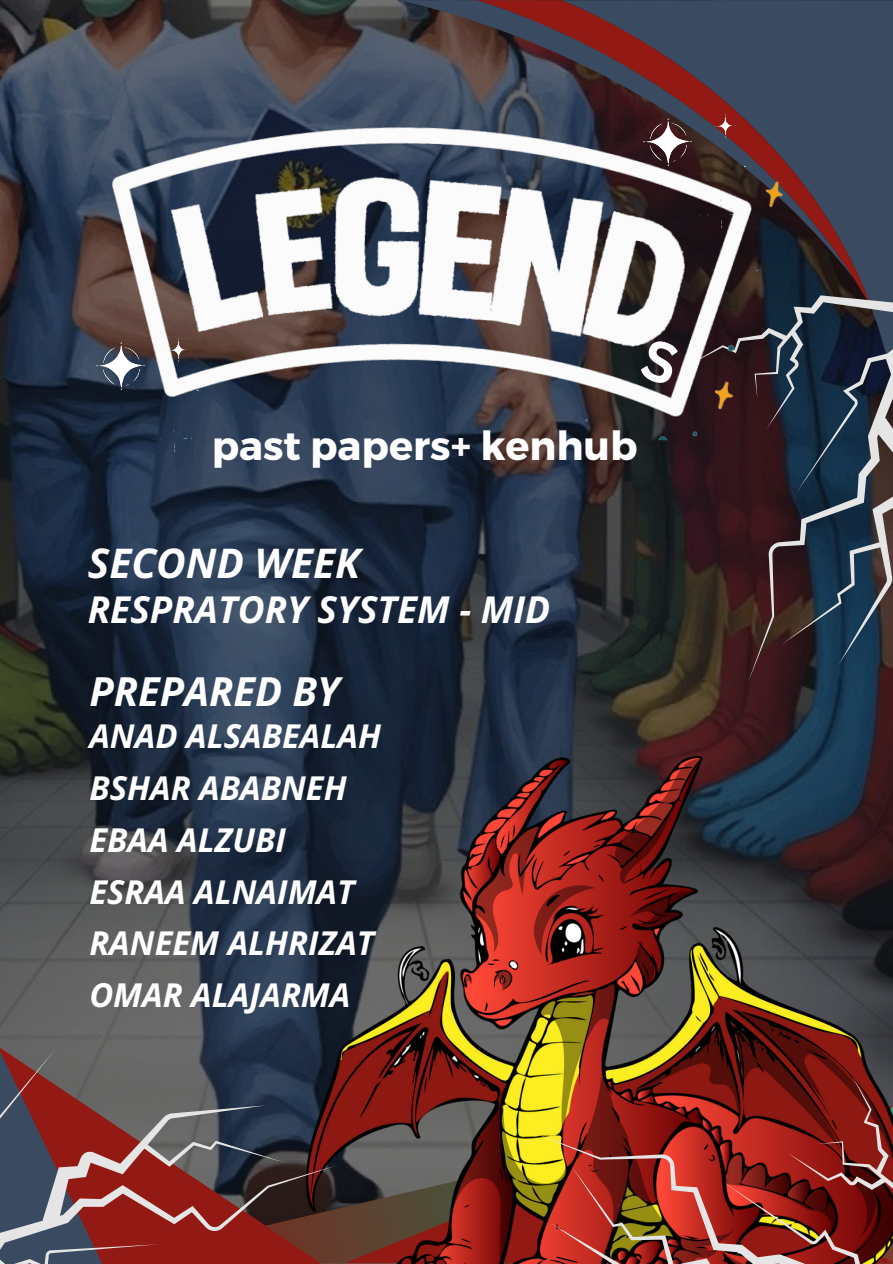
<style>
.page{position:relative;width:893px;height:1264px;background:#fff}
.page>*{position:absolute;margin:0;border:0;box-sizing:border-box;transform-origin:0 0}
.t1{font:italic 700 40.65px "Open Sans";color:#fff}
.t2{font:700 39.9px "Montserrat";color:#fff}
.t3{font:italic 700 39.9px "Open Sans";color:#fff}
.t4{font:italic 700 36.9px "Open Sans";color:#fff}
.t5{font:italic 700 32.85px "Open Sans";color:#fff}
</style>
<div class="page">
<img style="left:0;top:0;width:892px;height:937px">
<div style="left:871px;top:0;width:21px;height:283px;background:#3a4a61"></div>
<div style="left:850px;top:0;width:21px;height:283px;background:#3a4a61"></div>
<svg style="left:399px;top:0;width:455px;height:279px;background:#484150"></svg>
<svg style="left:667px;top:283px;width:225px;height:421px;background:#343139"></svg>
<img style="left:306px;top:757px;width:586px;height:506px">
<svg style="left:510px;top:1050px;width:382px;height:213px;background:#913b1f"></svg>
<img style="left:61px;top:73px;width:727px;height:371px">
<img style="left:765px;top:192px;width:85px;height:174px">
<img style="left:424px;top:317px;width:86px;height:174px">
<img style="left:244px;top:348px;width:85px;height:174px">
<img style="left:305px;top:21px;width:85px;height:174px">
<img style="left:89px;top:332px;width:124px;height:127px">
<img style="left:636px;top:108px;width:124px;height:127px">
<svg style="left:0;top:937px;width:382px;height:326px;background:#5c4549"></svg>
<svg style="left:638px;top:337px;width:43px;height:49px;background:#31272c"></svg>
<p class="t2" style="left:212px;top:420px;width:427px">past papers+ kenhub</p>
<p class="t1" style="left:88px;top:535px;width:273px">SECOND WEEK</p>
<p class="t4" style="left:88px;top:584px;width:464px">RESPRATORY SYSTEM - MID</p>
<p class="t3" style="left:89px;top:663px;width:252px">PREPARED BY</p>
<p class="t5" style="left:89px;top:713px;width:293px">ANAD ALSABEALAH</p>
<p class="t5" style="left:89px;top:765px;width:259px">BSHAR ABABNEH</p>
<p class="t5" style="left:89px;top:816px;width:198px">EBAA ALZUBI</p>
<p class="t5" style="left:89px;top:868px;width:267px">ESRAA ALNAIMAT</p>
<p class="t5" style="left:89px;top:920px;width:286px">RANEEM ALHRIZAT</p>
<p class="t5" style="left:89px;top:972px;width:262px">OMAR ALAJARMA</p>
</div>
